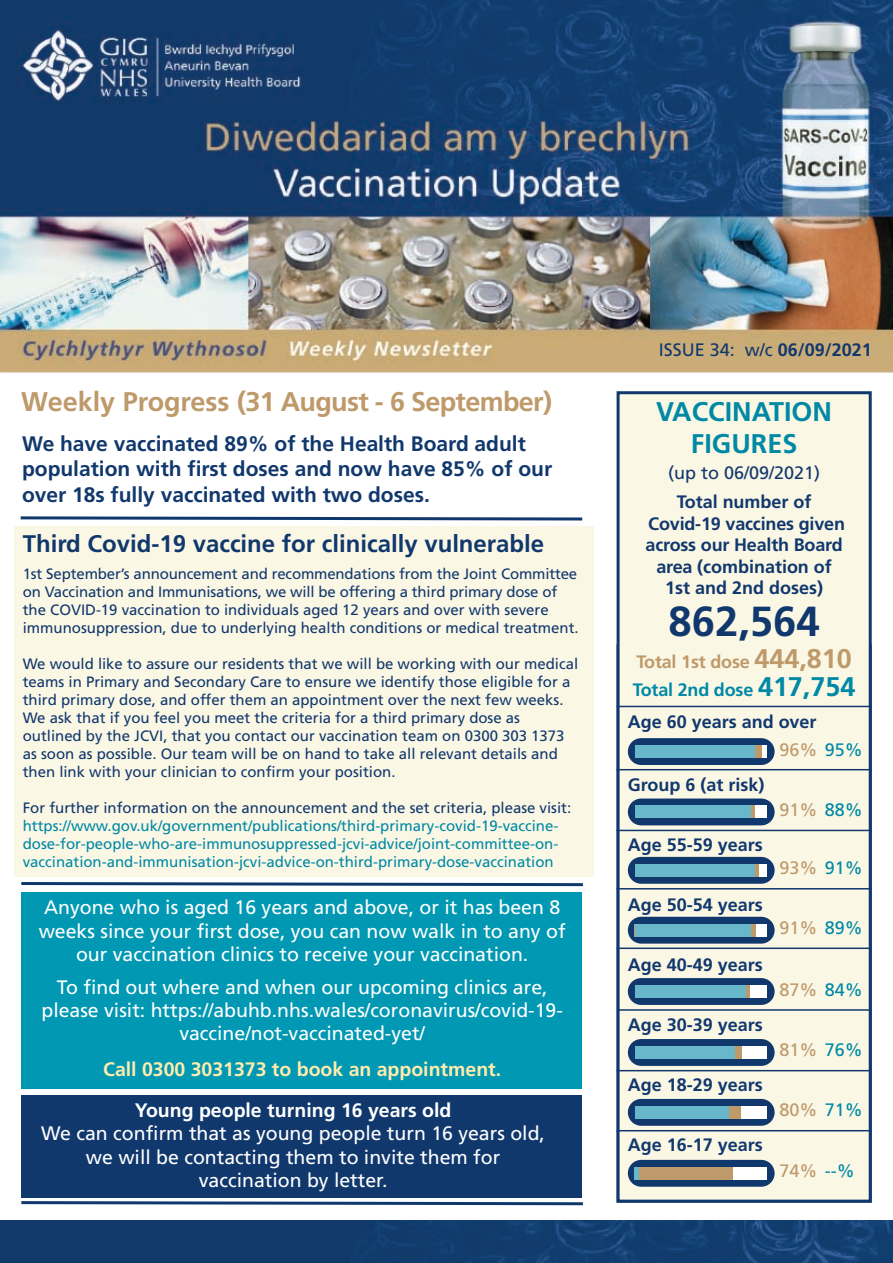
<style>
.page{position:relative;width:893px;height:1263px;background:#fff}
.page>*{position:absolute;margin:0;border:0;box-sizing:border-box;transform-origin:0 0}
.t1{font:700 42px "Frutiger";color:#11386d}
.t2{font:700 27px "Frutiger";letter-spacing:-.025em;color:#be996a}
.t3{font:700 27px/32.4px "Frutiger";color:#0089a5;text-align:center}
.t4{font:700 24px "Frutiger";color:#11386d}
.t5{font:700 21px/25.2px "Frutiger";color:#11386d}
.t6{font:19.5px/23.4px "Frutiger";color:#fff;text-align:center}
.t7{font:700 19.5px "Frutiger";color:#ffecad}
.t8{font:700 19.5px "Frutiger";color:#fff}
.t9{font:700 18px/21.6px "Frutiger";color:#11386d;text-align:center}
.t10{font:18px "Frutiger";color:#be996a}
.t11{font:700 18px/28.5px "Frutiger";letter-spacing:-.01em;color:#be996a}
.t12{font:18px "Frutiger";color:#11386d}
.t13{font:15px/18px "Frutiger";color:#11386d}
.t14{font:15px/18px "Frutiger";color:#0089a5;text-align:justify}
.s1{font-weight:700}
.s2{font-size:27px}
.s3{color:#0089a5}
.s4{font-size:27px;color:#0089a5}
</style>
<div class="page">
<img style="left:0;top:0;width:893px;height:373px">
<img style="left:0;top:1220px;width:893px;height:43px">
<div style="left:620px;top:394px;width:249px;height:805px;background:#fbf7e5"></div>
<div style="left:617px;top:391px;width:255px;height:811px;border:3px solid #11386d"></div>
<hr style="left:617px;top:769px;width:255px;height:1px;background:#11386d">
<hr style="left:617px;top:706px;width:255px;height:1px;background:#11386d">
<hr style="left:617px;top:888px;width:255px;height:1px;background:#11386d">
<hr style="left:617px;top:947px;width:255px;height:2px;background:#11386d">
<hr style="left:618px;top:1009px;width:254px;height:2px;background:#11386d">
<hr style="left:617px;top:1070px;width:255px;height:1px;background:#11386d">
<hr style="left:617px;top:1130px;width:255px;height:1px;background:#11386d">
<hr style="left:617px;top:830px;width:255px;height:1px;background:#11386d">
<div style="left:628px;top:738px;width:147px;height:27px;background:#11386d;border-radius:13px"></div>
<svg style="left:761px;top:745px;width:6px;height:13px"></svg>
<div style="left:635px;top:745px;width:126px;height:13px;background:#be996a"></div>
<div style="left:635px;top:745px;width:120px;height:13px;background:#69b7ca"></div>
<div style="left:628px;top:798px;width:147px;height:27px;background:#11386d;border-radius:13px"></div>
<div style="left:635px;top:805px;width:132px;height:13px;background:#fff"></div>
<svg style="left:750px;top:805px;width:5px;height:13px"></svg>
<div style="left:635px;top:805px;width:115px;height:13px;background:#69b7ca"></div>
<div style="left:628px;top:857px;width:147px;height:27px;background:#11386d;border-radius:13px"></div>
<div style="left:635px;top:864px;width:132px;height:12px;background:#fff"></div>
<div style="left:635px;top:864px;width:124px;height:12px;background:#be996a"></div>
<div style="left:635px;top:864px;width:120px;height:12px;background:#69b7ca"></div>
<div style="left:628px;top:917px;width:147px;height:27px;background:#11386d;border-radius:13px"></div>
<div style="left:635px;top:924px;width:132px;height:12px;background:#fff"></div>
<svg style="left:750px;top:924px;width:6px;height:12px"></svg>
<div style="left:635px;top:924px;width:115px;height:12px;background:#69b7ca"></div>
<div style="left:628px;top:978px;width:147px;height:27px;background:#11386d;border-radius:13px"></div>
<div style="left:635px;top:985px;width:132px;height:13px;background:#fff"></div>
<svg style="left:745px;top:985px;width:4px;height:13px"></svg>
<div style="left:635px;top:985px;width:110px;height:13px;background:#69b7ca"></div>
<div style="left:628px;top:1039px;width:147px;height:27px;background:#11386d;border-radius:13px"></div>
<div style="left:635px;top:1046px;width:132px;height:13px;background:#fff"></div>
<div style="left:635px;top:1046px;width:107px;height:13px;background:#be996a"></div>
<div style="left:635px;top:1046px;width:100px;height:13px;background:#69b7ca"></div>
<div style="left:628px;top:1099px;width:147px;height:27px;background:#11386d;border-radius:13px"></div>
<div style="left:635px;top:1106px;width:132px;height:12px;background:#fff"></div>
<div style="left:635px;top:1106px;width:105px;height:12px;background:#be996a"></div>
<div style="left:635px;top:1106px;width:93px;height:12px;background:#69b7ca"></div>
<div style="left:628px;top:1160px;width:147px;height:27px;background:#11386d;border-radius:13px"></div>
<div style="left:635px;top:1167px;width:132px;height:12px;background:#fff"></div>
<div style="left:635px;top:1167px;width:97px;height:12px;background:#be996a"></div>
<hr style="left:635px;top:1167px;width:4px;height:12px;background:#69b7ca">
<svg style="left:21px;top:882px;width:562px;height:5px"></svg>
<svg style="left:21px;top:1201px;width:562px;height:5px"></svg>
<div style="left:15px;top:526px;width:579px;height:351px;background:#fbf7e5"></div>
<svg style="left:20px;top:516px;width:563px;height:5px"></svg>
<div style="left:21px;top:892px;width:561px;height:197px;background:#0098b2"></div>
<div style="left:21px;top:1095px;width:561px;height:103px;background:#11386d"></div>
<h2 class="t2" style="left:21px;top:391px;width:532px">Weekly Progress (31 August - 6 September)</h2>
<h3 class="t5" style="left:22px;top:433px;width:532px">We have vaccinated 89% of the Health Board adult population with first doses and now have 85% of our over 18s fully vaccinated with two doses.</h3>
<h3 class="t4" style="left:23px;top:534px;width:523px">Third Covid-19 vaccine for clinically vulnerable</h3>
<p class="t13" style="left:23px;top:565px;width:557px">1st September’s announcement and recommendations from the Joint Committee on Vaccination and Immunisations, we will be offering a third primary dose of the COVID-19 vaccination to individuals aged 12 years and over with severe immunosuppression, due to underlying health conditions or medical treatment.</p>
<p class="t13" style="left:23px;top:655px;width:557px">We would like to assure our residents that we will be working with our medical teams in Primary and Secondary Care to ensure we identify those eligible for a third primary dose, and offer them an appointment over the next few weeks.<br>We ask that if you feel you meet the criteria for a third primary dose as outlined by the JCVI, that you contact our vaccination team on 0300 303 1373 as soon as possible. Our team will be on hand to take all relevant details and then link with your clinician to confirm your position.</p>
<p class="t13" style="left:23px;top:799px;width:550px">For further information on the announcement and the set criteria, please visit:</p>
<p class="t14" style="left:23px;top:817px;width:537px">https://www.gov.uk/government/publications/third-primary-covid-19-vaccine&shy;dose-for-people-who-are-immunosuppressed-jcvi-advice/joint-committee-on&shy;vaccination-and-immunisation-jcvi-advice-on-third-primary-dose-vaccination</p>
<h3 class="t6" style="left:39px;top:897px;width:528px">Anyone who is aged 16 years and above, or it has been 8 weeks since your first dose, you can now walk in to any of our vaccination clinics to receive your vaccination.</h3>
<h3 class="t6" style="left:41px;top:977px;width:523px">To find out where and when our upcoming clinics are, please visit: https://abuhb.nhs.wales/coronavirus/covid-19- vaccine/not-vaccinated-yet/</h3>
<h3 class="t7" style="left:103px;top:1061px;width:400px">Call 0300 3031373 to book an appointment.</h3>
<h3 class="t8" style="left:135px;top:1102px;width:318px">Young people turning 16 years old</h3>
<h3 class="t6" style="left:41px;top:1123px;width:505px">We can confirm that as young people turn 16 years old, we will be contacting them to invite them for vaccination by letter.</h3>
<p class="t12" style="left:659px;top:343px;width:214px">ISSUE 34: w/c <span class="s1">06/09/2021</span></p>
<h2 class="t3" style="left:656px;top:397px;width:177px">VACCINATION<br>FIGURES</h2>
<p class="t12" style="left:668px;top:465px;width:153px">(up to 06/09/2021)</p>
<p class="t9" style="left:646px;top:492px;width:201px">Total number of<br>Covid-19 vaccines given across our Health Board area (combination of<br>1st and 2nd doses)</p>
<h1 class="t1" style="left:668px;top:605px;width:153px">862,564</h1>
<p class="t11" style="left:633px;top:649px;width:224px">Total 1st dose <span class="s2">444,810<br></span><span class="s3">Total 2nd dose</span> <span class="s4">417,754</span></p>
<p class="t9" style="left:628px;top:712px;width:190px">Age 60 years and over</p>
<p class="t9" style="left:628px;top:775px;width:138px">Group 6 (at risk)</p>
<p class="t9" style="left:628px;top:835px;width:136px">Age 55-59 years</p>
<p class="t9" style="left:628px;top:895px;width:136px">Age 50-54 years</p>
<p class="t9" style="left:628px;top:955px;width:136px">Age 40-49 years</p>
<p class="t9" style="left:628px;top:1015px;width:136px">Age 30-39 years</p>
<p class="t9" style="left:628px;top:1075px;width:136px">Age 18-29 years</p>
<p class="t9" style="left:628px;top:1135px;width:136px">Age 16-17 years</p>
<p class="t10" style="left:779px;top:742px;width:85px">96% <span class="s3">95%</span></p>
<p class="t10" style="left:779px;top:802px;width:85px">91% <span class="s3">88%</span></p>
<p class="t10" style="left:779px;top:861px;width:85px">93% <span class="s3">91%</span></p>
<p class="t10" style="left:779px;top:921px;width:85px">91% <span class="s3">89%</span></p>
<p class="t10" style="left:779px;top:982px;width:85px">87% <span class="s3">84%</span></p>
<p class="t10" style="left:779px;top:1043px;width:85px">81% <span class="s3">76%</span></p>
<p class="t10" style="left:779px;top:1103px;width:85px">80% <span class="s3">71%</span></p>
<p class="t10" style="left:779px;top:1164px;width:77px">74% <span class="s3">--%</span></p>
</div>
